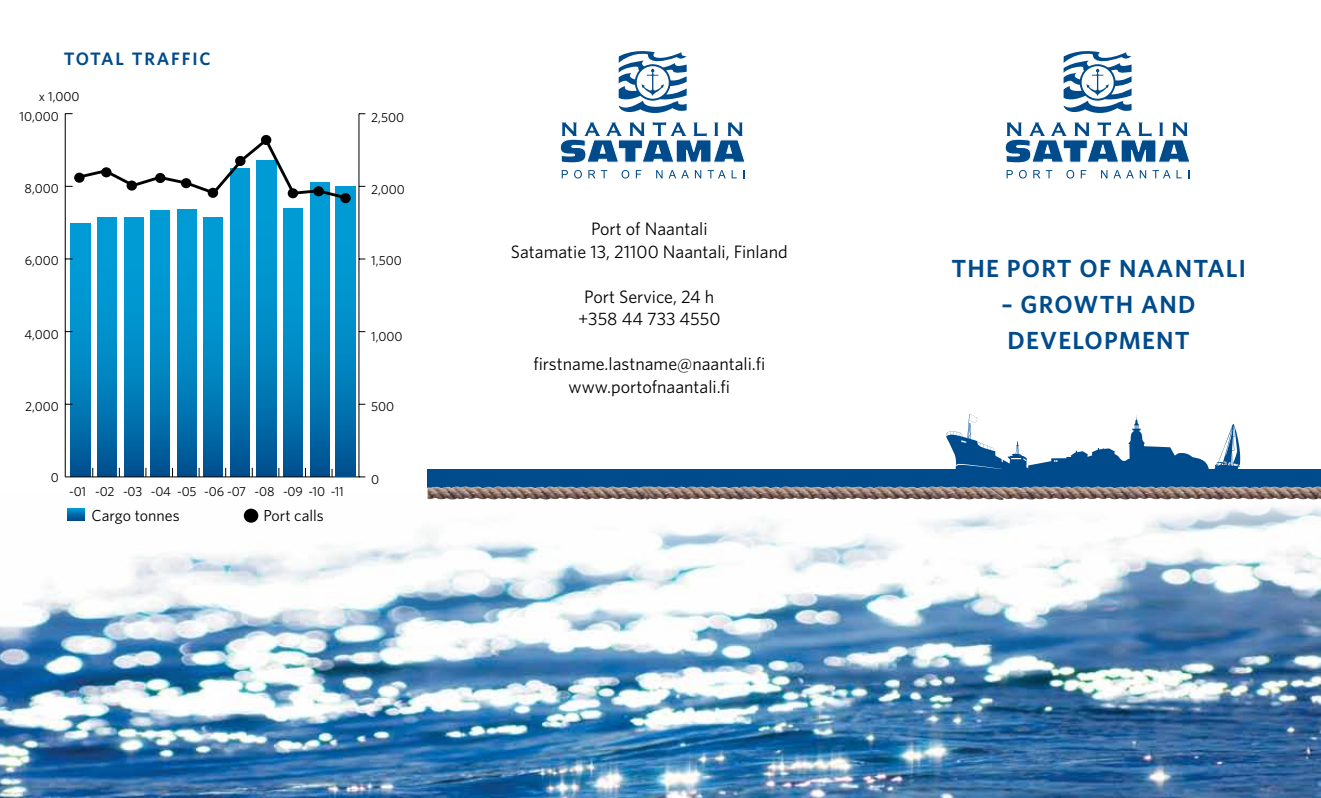
<style>
.page{position:relative;width:1321px;height:798px;background:#fff}
.page>*{position:absolute;margin:0;border:0;box-sizing:border-box;transform-origin:0 0}
.t1{font:600 24.75px/36px "Whitney";letter-spacing:.05em;color:#004b8c}
.t2{font:18px/22.5px "Whitney";color:#000;text-align:center}
.t3{font:600 18px "Whitney";letter-spacing:.1em;color:#004b8c}
.t4{font:15.97px "Whitney";color:#000}
.t5{font:13.05px/20.5px "Whitney";color:#000}
</style>
<div class="page">
<div style="left:427px;top:469px;width:893px;height:18px;background:#004b8c"></div>
<svg style="left:946px;top:414px;width:294px;height:55px"></svg>
<svg style="left:1005px;top:122px;width:185px;height:41px"></svg>
<svg style="left:1006px;top:170px;width:6px;height:8px"></svg>
<svg style="left:1019px;top:170px;width:7px;height:8px"></svg>
<svg style="left:1033px;top:170px;width:19px;height:8px"></svg>
<svg style="left:1066px;top:170px;width:8px;height:8px"></svg>
<svg style="left:1080px;top:170px;width:6px;height:8px"></svg>
<svg style="left:1101px;top:170px;width:6px;height:8px"></svg>
<svg style="left:1113px;top:170px;width:7px;height:8px"></svg>
<svg style="left:1126px;top:170px;width:7px;height:8px"></svg>
<svg style="left:1139px;top:170px;width:7px;height:8px"></svg>
<svg style="left:1152px;top:170px;width:18px;height:8px"></svg>
<svg style="left:1176px;top:170px;width:5px;height:8px"></svg>
<svg style="left:1063px;top:51px;width:68px;height:62px"></svg>
<svg style="left:560px;top:122px;width:185px;height:41px"></svg>
<svg style="left:561px;top:170px;width:7px;height:8px"></svg>
<svg style="left:574px;top:170px;width:8px;height:8px"></svg>
<svg style="left:588px;top:170px;width:7px;height:8px"></svg>
<svg style="left:601px;top:170px;width:6px;height:8px"></svg>
<svg style="left:621px;top:170px;width:8px;height:8px"></svg>
<svg style="left:636px;top:170px;width:5px;height:8px"></svg>
<svg style="left:656px;top:170px;width:6px;height:8px"></svg>
<svg style="left:668px;top:170px;width:33px;height:8px"></svg>
<svg style="left:707px;top:170px;width:18px;height:8px"></svg>
<svg style="left:731px;top:170px;width:5px;height:8px"></svg>
<svg style="left:618px;top:51px;width:68px;height:62px"></svg>
<img style="left:0;top:493px;width:1320px;height:304px">
<img style="left:427px;top:486px;width:440px;height:13px">
<img style="left:987px;top:486px;width:160px;height:13px">
<svg style="left:67px;top:508px;width:17px;height:12px"></svg>
<div style="left:244px;top:508px;width:14px;height:14px;background:#000;border-radius:50%"></div>
<svg style="left:284px;top:208px;width:19px;height:268px;background:#0084c0"></svg>
<svg style="left:310px;top:201px;width:19px;height:275px;background:#0083bf"></svg>
<svg style="left:71px;top:224px;width:19px;height:252px;background:#0084c0"></svg>
<svg style="left:97px;top:217px;width:20px;height:259px;background:#0084c0"></svg>
<svg style="left:124px;top:217px;width:19px;height:259px;background:#0084c0"></svg>
<svg style="left:151px;top:211px;width:19px;height:265px;background:#0084c0"></svg>
<svg style="left:177px;top:210px;width:19px;height:266px;background:#0084c0"></svg>
<svg style="left:204px;top:217px;width:19px;height:259px;background:#0084c0"></svg>
<svg style="left:230px;top:201px;width:19px;height:275px;background:#0082bd"></svg>
<svg style="left:257px;top:201px;width:19px;height:275px;background:#0081bd"></svg>
<hr style="left:65px;top:114px;width:1px;height:362px;background:#000">
<hr style="left:358px;top:114px;width:1px;height:362px;background:#000">
<hr style="left:65px;top:476px;width:295px;height:1px;background:#000">
<svg style="left:336px;top:186px;width:19px;height:290px;background:#0083bf"></svg>
<div style="left:340px;top:193px;width:11px;height:10px;background:#000;border-radius:50%"></div>
<svg style="left:65px;top:135px;width:284px;height:66px"></svg>
<p class="t3" style="left:64px;top:48px;width:148px">TOTAL TRAFFIC</p>
<p class="t5" style="left:20px;top:86px;width:61px;text-indent:19px">x 1,000<br>10,000</p>
<p class="t5" style="left:25px;top:178px;width:36px">8,000</p>
<p class="t5" style="left:25px;top:249px;width:36px">6,000</p>
<p class="t5" style="left:24px;top:324px;width:36px">4,000</p>
<p class="t5" style="left:25px;top:395px;width:35px">2,000</p>
<p class="t5" style="left:371px;top:107px;width:34px">2,500</p>
<p class="t5" style="left:371px;top:179px;width:35px">2,000</p>
<p class="t5" style="left:371px;top:250px;width:32px">1,500</p>
<p class="t5" style="left:371px;top:326px;width:33px">1,000</p>
<p class="t5" style="left:371px;top:395px;width:25px">500</p>
<p class="t5" style="left:51px;top:467px;width:10px">0</p>
<p class="t5" style="left:371px;top:469px;width:10px">0</p>
<p class="t5" style="left:69px;top:480px;width:276px">-01 -02 -03 -04 -05 -06 -07 -08 -09 -10 -11</p>
<p class="t4" style="left:91px;top:506px;width:90px">Cargo tonnes</p>
<p class="t4" style="left:263px;top:506px;width:62px">Port calls</p>
<p class="t2" style="left:511px;top:217px;width:278px">Port of Naantali<br>Satamatie 13, 21100 Naantali, Finland</p>
<p class="t2" style="left:578px;top:285px;width:144px">Port Service, 24 h +358 44 733 4550</p>
<p class="t2" style="left:533px;top:352px;width:233px">firstname.lastname@naantali.fi www.portofnaantali.fi</p>
<h1 class="t1" style="left:951px;top:250px;width:296px">THE PORT OF NAANTALI</h1>
<h1 class="t1" style="left:1001px;top:286px;width:195px">– GROWTH AND<br>DEVELOPMENT</h1>
</div>
